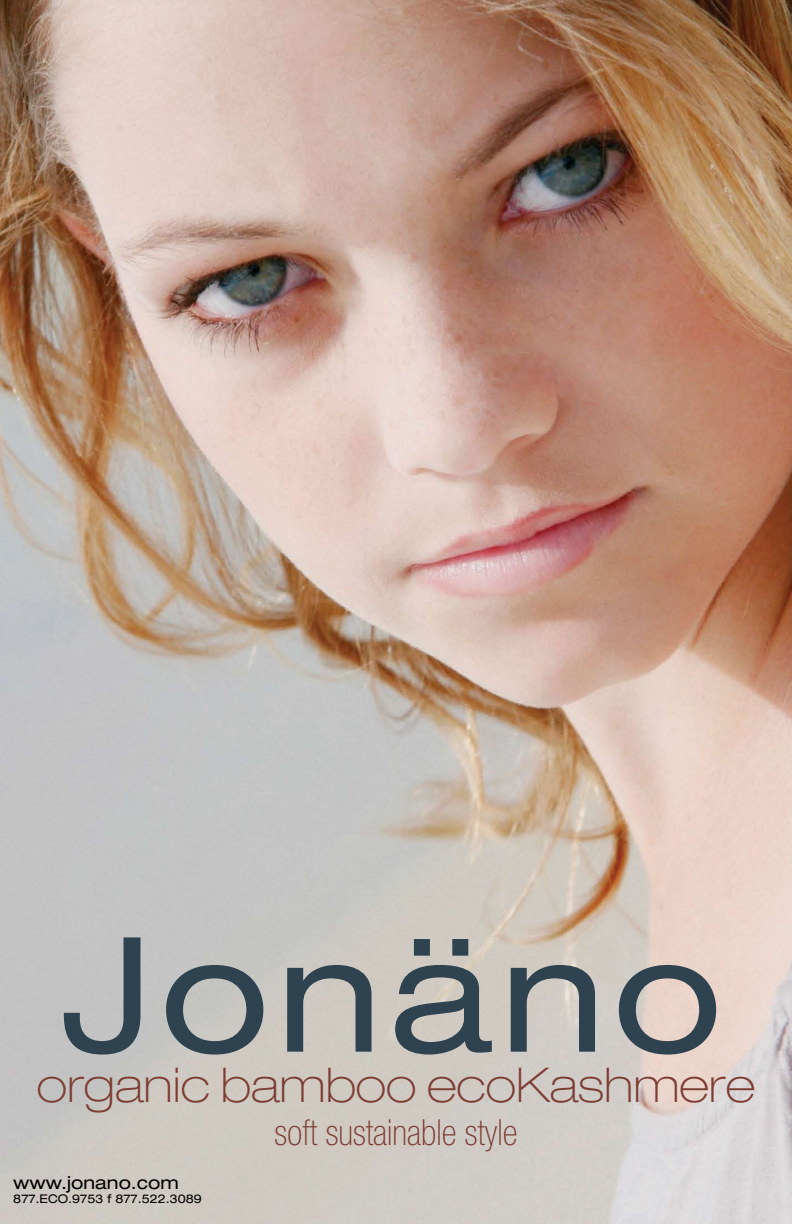
<style>
.page{position:relative;width:792px;height:1224px;background:#fff}
.page>*{position:absolute;margin:0;border:0;box-sizing:border-box;transform-origin:0 0}
.t1{font:100 expanded 48px "Helvetica Neue LT Std";color:#7d3d34}
.t2{font:100 condensed 36px "Helvetica Neue LT Std";color:#7d3d34}
.t3{font:expanded 18px "Helvetica Neue LT Std";color:#000}
.t4{font:expanded 12px "Helvetica Neue LT Std";color:#000}
</style>
<div class="page">
<img style="left:0;top:0;width:792px;height:1224px">
<svg style="left:64px;top:937px;width:652px;height:118px;background:#a2a3a2"></svg>
<h1 class="t1" style="left:37px;top:1057px;width:720px">organic bamboo ecoKashmere</h1>
<h2 class="t2" style="left:274px;top:1113px;width:245px">soft sustainable style</h2>
<h3 class="t3" style="left:13px;top:1172px;width:167px">www.jonano.com</h3>
<p class="t4" style="left:13px;top:1192px;width:190px">877.ECO.9753 f 877.522.3089</p>
</div>
